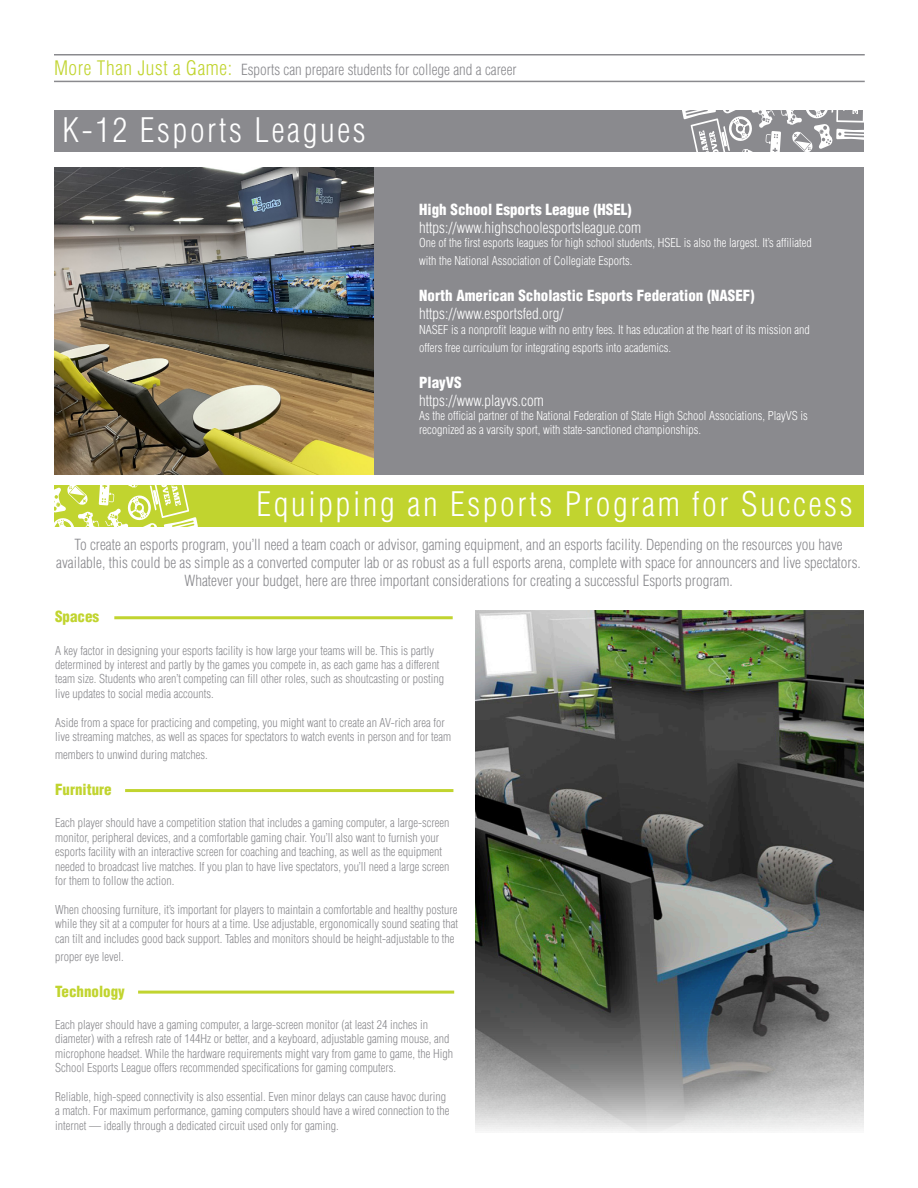
<style>
.page{position:relative;width:918px;height:1188px;background:#fff}
.page>*{position:absolute;margin:0;border:0;box-sizing:border-box;transform-origin:0 0}
.t1{font:300 condensed 33px "Helvetica";letter-spacing:.08em;color:#fff}
.t2{font:300 condensed 15px/18px "Helvetica";color:#8a8a8e;text-align:center}
.t3{font:300 condensed 15px "Helvetica";color:#fff}
.t4{font:900 condensed 15px "Helvetica";color:#fff}
.t5{font:900 condensed 15px "Helvetica";color:#c1d42f}
.t6{font:300 condensed 12px/14.4px "Helvetica";color:#8a8a8e}
.t7{font:300 condensed 12px/18px "Helvetica";color:#fff}
.s1{font-size:19.5px;color:#c1d42f}
</style>
<div class="page">
<div style="left:54px;top:110px;width:810px;height:42px;background:#8a8a8e"></div>
<div style="left:54px;top:485px;width:809px;height:41px;background:#c1d42f"></div>
<svg style="left:682px;top:80px;width:183px;height:171px"></svg>
<svg style="left:54px;top:474px;width:144px;height:53px"></svg>
<hr style="left:54px;top:81px;width:811px;height:1px;background:#8a8a8e">
<hr style="left:54px;top:54px;width:811px;height:2px;background:#8a8a8e">
<div style="left:374px;top:167px;width:489px;height:307px;background:#8a8a8e"></div>
<img style="left:476px;top:610px;width:387px;height:522px">
<hr style="left:114px;top:616px;width:339px;height:3px;background:#c1d42f">
<hr style="left:125px;top:789px;width:328px;height:3px;background:#c1d42f">
<hr style="left:138px;top:991px;width:316px;height:3px;background:#c1d42f">
<img style="left:54px;top:167px;width:320px;height:307px">
<p class="t2" style="left:54px;top:60px;width:464px"><span class="s1">More Than Just a Game:</span> Esports can prepare students for college and a career</p>
<p class="t1" style="left:63px;top:111px;width:305px">K-12 Esports Leagues</p>
<p class="t4" style="left:419px;top:200px;width:214px">High School Esports League (HSEL)</p>
<p class="t3" style="left:419px;top:219px;width:223px">https://www.highschoolesportsleague.com</p>
<p class="t7" style="left:419px;top:234px;width:394px">One of the first esports leagues for high school students, HSEL is also the largest. It’s affiliated with the National Association of Collegiate Esports.</p>
<p class="t4" style="left:419px;top:286px;width:337px">North American Scholastic Esports Federation (NASEF)</p>
<p class="t3" style="left:419px;top:305px;width:146px">https://www.esportsfed.org/</p>
<p class="t7" style="left:419px;top:320px;width:392px">NASEF is a nonprofit league with no entry fees. It has education at the heart of its mission and offers free curriculum for integrating esports into academics.</p>
<p class="t4" style="left:419px;top:373px;width:44px">PlayVS</p>
<p class="t3" style="left:419px;top:391px;width:126px">https://www.playvs.com</p>
<p class="t7" style="left:419px;top:408px;width:390px;line-height:14.4px">As the official partner of the National Federation of State High School Associations, PlayVS is recognized as a varsity sport, with state-sanctioned championships.</p>
<p class="t1" style="left:257px;top:485px;width:597px">Equipping an Esports Program for Success</p>
<p class="t2" style="left:56px;top:535px;width:806px">To create an esports program, you’ll need a team coach or advisor, gaming equipment, and an esports facility. Depending on the resources you have available, this could be as simple as a converted computer lab or as robust as a full esports arena, complete with space for announcers and live spectators.</p>
<p class="t2" style="left:185px;top:571px;width:550px">Whatever your budget, here are three important considerations for creating a successful Esports program.</p>
<p class="t5" style="left:55px;top:607px;width:46px">Spaces</p>
<p class="t6" style="left:55px;top:643px;width:391px">A key factor in designing your esports facility is how large your teams will be. This is partly determined by interest and partly by the games you compete in, as each game has a different team size. Students who aren’t competing can fill other roles, such as shoutcasting or posting live updates to social media accounts.</p>
<p class="t6" style="left:55px;top:715px;width:397px">Aside from a space for practicing and competing, you might want to create an AV-rich area for live streaming matches, as well as spaces for spectators to watch events in person and for team</p>
<p class="t6" style="left:55px;top:747px;width:154px">members to unwind during matches.</p>
<p class="t5" style="left:55px;top:780px;width:58px">Furniture</p>
<p class="t6" style="left:55px;top:816px;width:396px">Each player should have a competition station that includes a gaming computer, a large-screen monitor, peripheral devices, and a comfortable gaming chair. You’ll also want to furnish your esports facility with an interactive screen for coaching and teaching, as well as the equipment needed to broadcast live matches. If you plan to have live spectators, you’ll need a large screen for them to follow the action.</p>
<p class="t6" style="left:55px;top:902px;width:405px;text-align:justify">When choosing furniture, it’s important for players to maintain a comfortable and healthy posture while they sit at a computer for hours at a time. Use adjustable, ergonomically sound seating that can tilt and includes good back support. Tables and monitors should be height-adjustable to the</p>
<p class="t6" style="left:55px;top:949px;width:70px">proper eye level.</p>
<p class="t5" style="left:55px;top:982px;width:71px">Technology</p>
<p class="t6" style="left:55px;top:1017px;width:400px">Each player should have a gaming computer, a large-screen monitor (at least 24 inches in diameter) with a refresh rate of 144Hz or better, and a keyboard, adjustable gaming mouse, and microphone headset. While the hardware requirements might vary from game to game, the High School Esports League offers recommended specifications for gaming computers.</p>
<p class="t6" style="left:55px;top:1089px;width:396px">Reliable, high-speed connectivity is also essential. Even minor delays can cause havoc during a match. For maximum performance, gaming computers should have a wired connection to the internet — ideally through a dedicated circuit used only for gaming.</p>
</div>
